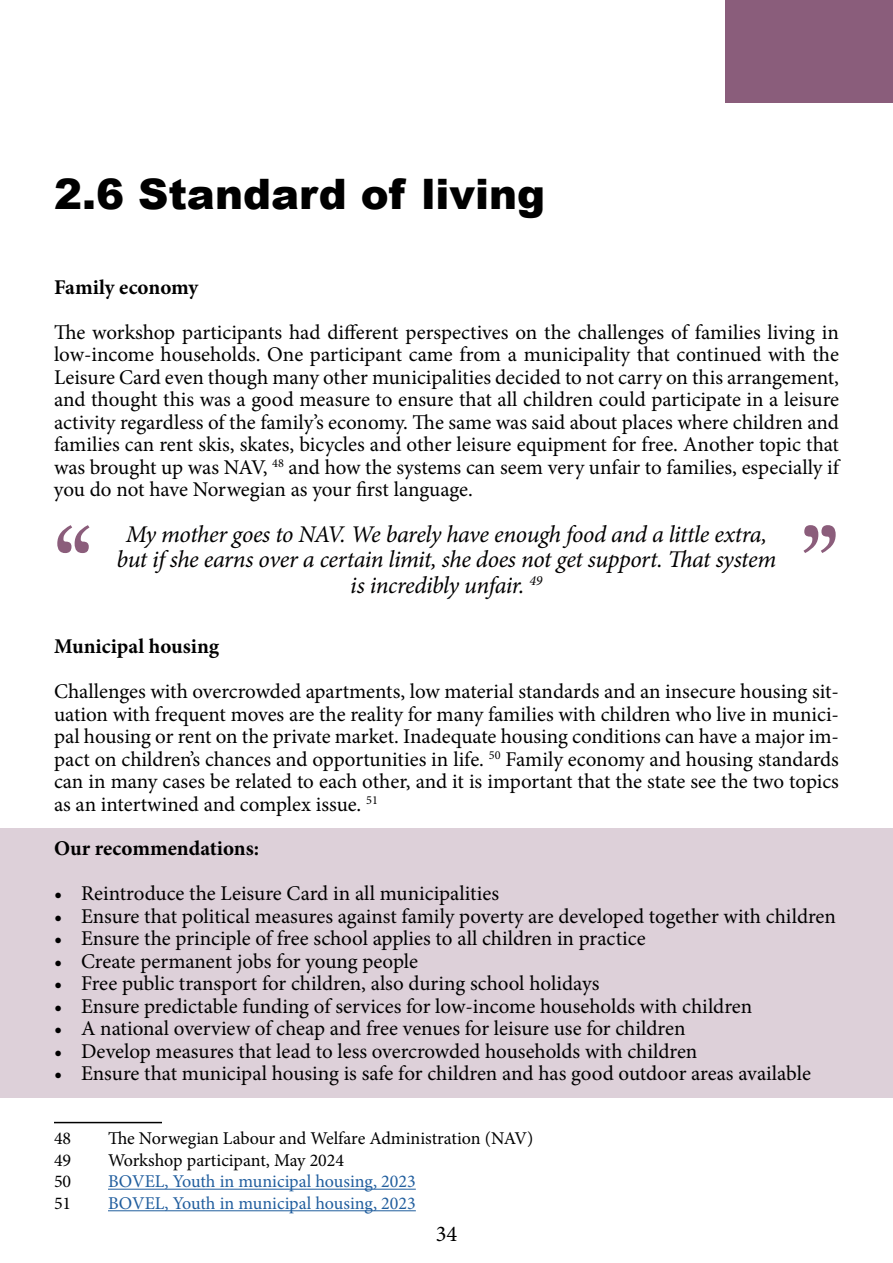
<style>
.page{position:relative;width:893px;height:1263px;background:#fff}
.page>*{position:absolute;margin:0;border:0;box-sizing:border-box;transform-origin:0 0}
.t1{font:100.5px "Marion";color:#8b5d7b}
.t2{font:900 42px "Arial";color:#000}
.t3{font:italic 24px "Minion Pro";letter-spacing:-.02em;color:#020101}
.t4{font:22.5px "Minion Pro";color:#000}
.t5{font:21px/22.5px "Minion Pro";color:#000;text-align:justify}
.t6{font:700 21px "Minion Pro";color:#000}
.t7{font:18px "Minion Pro";color:#000}
.t8{font:18px "Minion Pro";color:#215e9e}
.t9{font:italic 13.95px "Minion Pro";color:#020101}
</style>
<div class="page">
<div style="left:725px;top:0;width:168px;height:102px;background:#8a5d7b"></div>
<div style="left:0;top:828px;width:893px;height:269px;background:#ddd0d9"></div>
<hr style="left:54px;top:1122px;width:108px;height:1px;background:#000">
<hr style="left:108px;top:1189px;width:308px;height:1px;background:#215e9e">
<hr style="left:108px;top:1210px;width:308px;height:1px;background:#215e9e">
<h2 class="t2" style="left:54px;top:163px;width:493px">2.6 Standard of living</h2>
<p class="t6" style="left:54px;top:272px;width:146px">Family economy</p>
<p class="t5" style="left:54px;top:321px;width:787px">The workshop participants had different perspectives on the challenges of families living in low-income households. One participant came from a municipality that continued with the Leisure Card even though many other municipalities decided to not carry on this arrangement, and thought this was a good measure to ensure that all children could participate in a leisure activity regardless of the family’s economy. The same was said about places where children and families can rent skis, skates, bicycles and other leisure equipment for free. Another topic that was brought up was NAV, <sup>48</sup> and how the systems can seem very unfair to families, especially if you do not have Norwegian as your first language.</p>
<p class="t3" style="left:126px;top:518px;width:643px">My mother goes to NAV. We barely have enough food and a little extra,</p>
<p class="t3" style="left:117px;top:543px;width:661px">but if she earns over a certain limit, she does not get support. That system</p>
<p class="t3" style="left:350px;top:569px;width:176px">is incredibly unfair.</p>
<h1 class="t1" style="left:54px;top:502px;width:40px">“</h1>
<h1 class="t1" style="left:800px;top:502px;width:40px">”</h1>
<p class="t9" style="left:529px;top:571px;width:15px">49</p>
<p class="t6" style="left:54px;top:632px;width:167px">Municipal housing</p>
<p class="t5" style="left:54px;top:680px;width:787px">Challenges with overcrowded apartments, low material standards and an insecure housing sit&shy;uation with frequent moves are the reality for many families with children who live in munici&shy;pal housing or rent on the private market. Inadequate housing conditions can have a major im&shy;pact on children’s chances and opportunities in life. <sup>50</sup> Family economy and housing standards can in many cases be related to each other, and it is important that the state see the two topics as an intertwined and complex issue. <sup>51</sup></p>
<p class="t6" style="left:54px;top:834px;width:207px">Our recommendations:</p>
<p class="t5" style="left:54px;top:882px;width:447px">• Reintroduce the Leisure Card in all municipalities</p>
<p class="t5" style="left:54px;top:905px;width:783px">• Ensure that political measures against family poverty are developed together with children</p>
<p class="t5" style="left:54px;top:927px;width:593px">• Ensure the principle of free school applies to all children in practice</p>
<p class="t5" style="left:54px;top:950px;width:366px">• Create permanent jobs for young people</p>
<p class="t5" style="left:54px;top:972px;width:547px">• Free public transport for children, also during school holidays</p>
<p class="t5" style="left:54px;top:995px;width:700px">• Ensure predictable funding of services for low-income households with children</p>
<p class="t5" style="left:54px;top:1017px;width:633px">• A national overview of cheap and free venues for leisure use for children</p>
<p class="t5" style="left:54px;top:1040px;width:645px">• Develop measures that lead to less overcrowded households with children</p>
<p class="t5" style="left:54px;top:1062px;width:758px">• Ensure that municipal housing is safe for children and has good outdoor areas available</p>
<p class="t7" style="left:54px;top:1126px;width:19px">48</p>
<p class="t7" style="left:108px;top:1126px;width:427px">The Norwegian Labour and Welfare Administration (NAV)</p>
<p class="t7" style="left:54px;top:1148px;width:19px">49</p>
<p class="t7" style="left:108px;top:1148px;width:238px">Workshop participant, May 2024</p>
<p class="t7" style="left:54px;top:1169px;width:19px">50</p>
<p class="t8" style="left:108px;top:1169px;width:309px">BOVEL, Youth in municipal housing, 2023</p>
<p class="t7" style="left:54px;top:1191px;width:19px">51</p>
<p class="t8" style="left:108px;top:1191px;width:309px">BOVEL, Youth in municipal housing, 2023</p>
<p class="t4" style="left:436px;top:1219px;width:23px">34</p>
</div>
